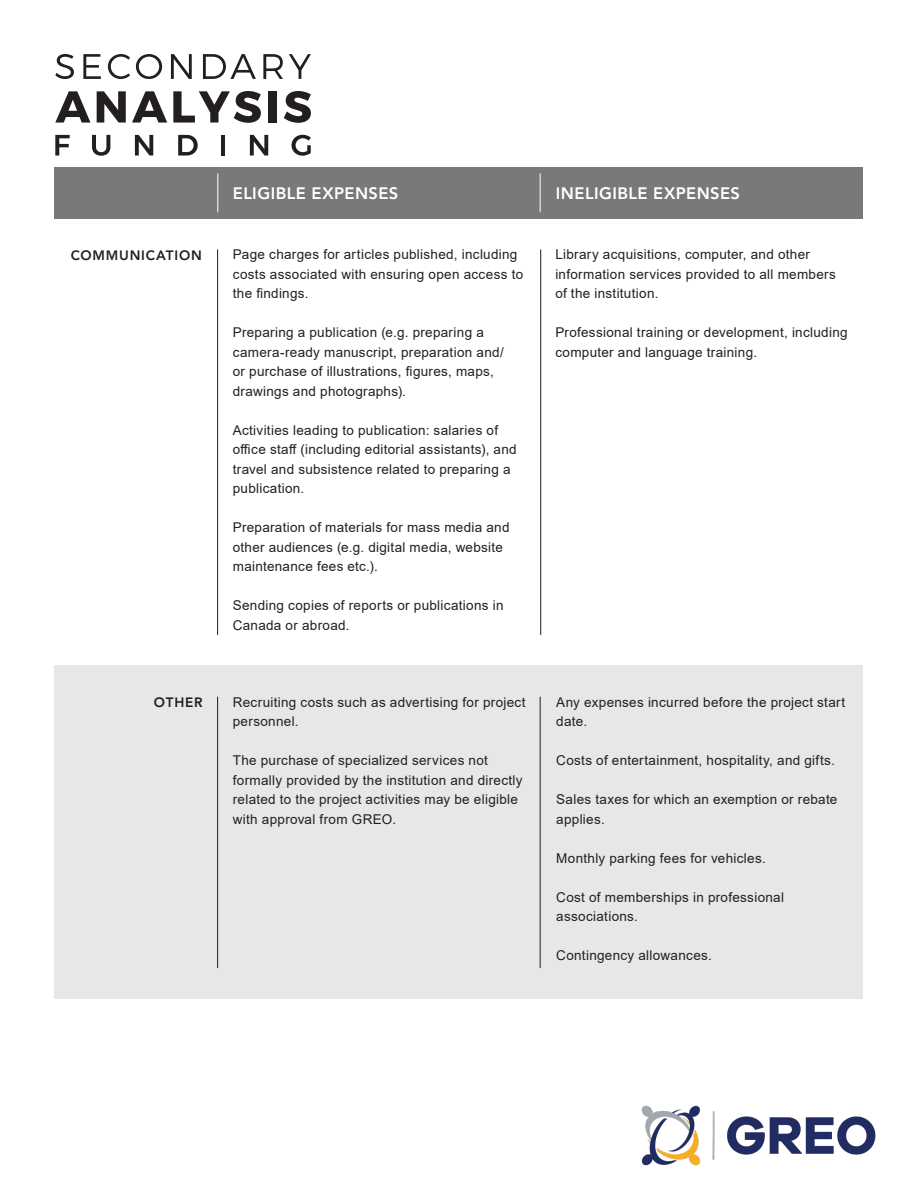
<style>
.page{position:relative;width:918px;height:1188px;background:#fff}
.page>*{position:absolute;margin:0;border:0;box-sizing:border-box;transform-origin:0 0}
.t1{font:800 16.5px "Avenir LT Std";letter-spacing:.025em;color:#fff}
.t2{font:13.5px/19.5px "Arial";letter-spacing:.02em;color:#231f20}
.t3{font:800 13.5px "Avenir LT Std";letter-spacing:.06em;color:#231f20}
</style>
<div class="page">
<div style="left:55px;top:666px;width:808px;height:333px;background:#e6e7e9"></div>
<div style="left:55px;top:167px;width:808px;height:52px;background:#7b7879"></div>
<hr style="left:217px;top:249px;width:1px;height:386px;background:#231f20">
<hr style="left:217px;top:697px;width:1px;height:271px;background:#231f20">
<hr style="left:540px;top:697px;width:1px;height:271px;background:#231f20">
<hr style="left:540px;top:249px;width:1px;height:386px;background:#231f20">
<hr style="left:217px;top:173px;width:1px;height:39px;background:#fff">
<hr style="left:540px;top:173px;width:1px;height:39px;background:#fff">
<svg style="left:55px;top:54px;width:19px;height:25px"></svg>
<svg style="left:83px;top:54px;width:18px;height:25px"></svg>
<svg style="left:108px;top:54px;width:22px;height:25px"></svg>
<svg style="left:136px;top:54px;width:26px;height:25px"></svg>
<svg style="left:171px;top:54px;width:21px;height:25px"></svg>
<svg style="left:203px;top:54px;width:53px;height:25px"></svg>
<svg style="left:263px;top:54px;width:20px;height:25px"></svg>
<svg style="left:289px;top:54px;width:22px;height:25px"></svg>
<svg style="left:55px;top:91px;width:35px;height:32px"></svg>
<svg style="left:97px;top:91px;width:29px;height:32px"></svg>
<svg style="left:132px;top:91px;width:35px;height:32px"></svg>
<svg style="left:173px;top:91px;width:88px;height:32px"></svg>
<div style="left:268px;top:91px;width:9px;height:32px;background:#231f20"></div>
<svg style="left:284px;top:91px;width:27px;height:32px"></svg>
<svg style="left:55px;top:135px;width:15px;height:21px"></svg>
<svg style="left:92px;top:135px;width:18px;height:21px"></svg>
<svg style="left:135px;top:135px;width:18px;height:21px"></svg>
<svg style="left:178px;top:135px;width:20px;height:21px"></svg>
<hr style="left:221px;top:135px;width:4px;height:21px;background:#231f20">
<svg style="left:250px;top:135px;width:18px;height:21px"></svg>
<svg style="left:292px;top:135px;width:19px;height:21px"></svg>
<img style="left:641px;top:1106px;width:235px;height:59px">
<p class="t3" style="left:71px;top:247px;width:133px">COMMUNICATION</p>
<p class="t3" style="left:154px;top:694px;width:50px">OTHER</p>
<p class="t1" style="left:233px;top:184px;width:167px">ELIGIBLE EXPENSES</p>
<p class="t2" style="left:233px;top:245px;width:292px">Page charges for articles published, including costs associated with ensuring open access to the findings.</p>
<p class="t2" style="left:233px;top:323px;width:273px">Preparing a publication (e.g. preparing a camera-ready manuscript, preparation and/ or purchase of illustrations, figures, maps, drawings and photographs).</p>
<p class="t2" style="left:233px;top:420px;width:285px">Activities leading to publication: salaries of office staff (including editorial assistants), and travel and subsistence related to preparing a publication.</p>
<p class="t2" style="left:233px;top:518px;width:278px">Preparation of materials for mass media and other audiences (e.g. digital media, website maintenance fees etc.).</p>
<p class="t2" style="left:233px;top:596px;width:272px">Sending copies of reports or publications in<br>Canada or abroad.</p>
<p class="t2" style="left:233px;top:692px;width:294px">Recruiting costs such as advertising for project personnel.</p>
<p class="t2" style="left:233px;top:750px;width:291px">The purchase of specialized services not formally provided by the institution and directly related to the project activities may be eligible with approval from GREO.</p>
<p class="t1" style="left:556px;top:184px;width:186px">INELIGIBLE EXPENSES</p>
<p class="t2" style="left:555px;top:245px;width:282px">Library acquisitions, computer, and other information services provided to all members of the institution.</p>
<p class="t2" style="left:555px;top:323px;width:294px">Professional training or development, including computer and language training.</p>
<p class="t2" style="left:556px;top:692px;width:291px">Any expenses incurred before the project start date.</p>
<p class="t2" style="left:556px;top:750px;width:280px">Costs of entertainment, hospitality, and gifts.</p>
<p class="t2" style="left:556px;top:789px;width:283px">Sales taxes for which an exemption or rebate applies.</p>
<p class="t2" style="left:556px;top:848px;width:211px">Monthly parking fees for vehicles.</p>
<p class="t2" style="left:556px;top:887px;width:229px">Cost of memberships in professional associations.</p>
<p class="t2" style="left:556px;top:945px;width:157px">Contingency allowances.</p>
</div>
